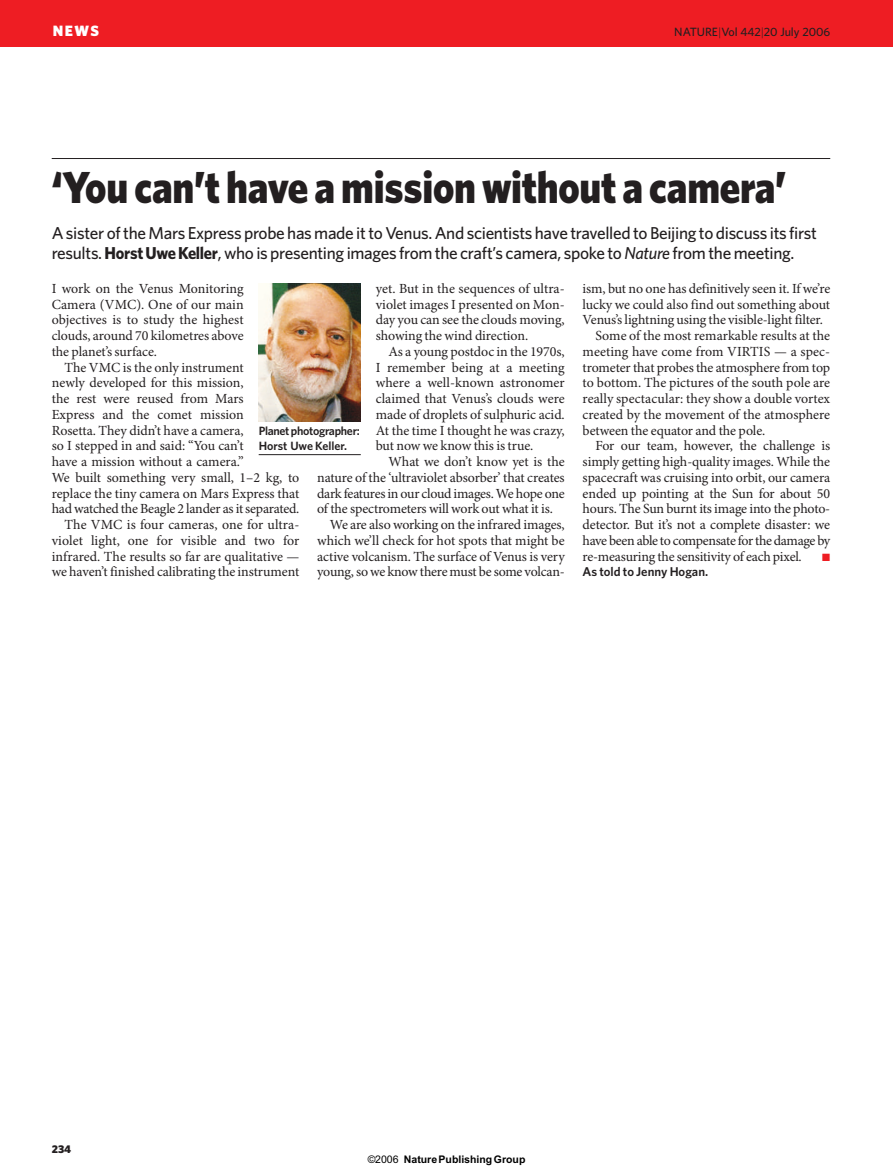
<style>
.page{position:relative;width:893px;height:1173px;background:#fff}
.page>*{position:absolute;margin:0;border:0;box-sizing:border-box;transform-origin:0 0}
.t1{font:900 45px "Whitney";letter-spacing:-.005em;color:#231f20;scale:.9 1}
.t2{font:500 17.25px/20.2px "Whitney";letter-spacing:-.02em;color:#231f20}
.t3{font:900 15px "Whitney";color:#fff}
.t4{font:13.95px/15.8px "Minion Pro";letter-spacing:-.005em;color:#231f20;text-align:justify}
.t5{font:13.95px "Minion Pro";letter-spacing:-.025em;color:#231f20}
.t6{font:600 12.75px "Whitney";color:#231f20}
.t7{font:600 12px/15.8px "Whitney";letter-spacing:-.025em;color:#231f20}
.t8{font:500 12px "Whitney";letter-spacing:-.005em;color:#231f20}
.t9{font:900 11.25px "Whitney";color:#231f20}
.t10{font:700 10.5px "Arial";color:#000}
.t11{font:10.5px "Zapf Dingbats";color:#ee1d23}
.s1{font-weight:300}
.s2{font-weight:700}
.s3{font-style:italic}
.s4{font-weight:400}
.s5{font-family:"Arial MT2";font-weight:400}
</style>
<div class="page">
<div style="left:0;top:0;width:892px;height:47px;background:#ee1d23"></div>
<hr style="left:52px;top:158px;width:778px;height:1px;background:#231f20">
<hr style="left:259px;top:454px;width:102px;height:1px;background:#231f20">
<img style="left:259px;top:284px;width:102px;height:137px">
<p class="t3" style="left:53px;top:25px;width:48px">NEWS</p>
<p class="t8" style="left:674px;top:28px;width:157px">NATURE<span class="s1">|</span>Vol 442<span class="s1">|</span>20 July 2006</p>
<h1 class="t1" style="left:52px;top:170px;width:817px">‘You can’t have a mission without a camera’</h1>
<p class="t2" style="left:52px;top:224px;width:766px">A sister of the Mars Express probe has made it to Venus. And scientists have travelled to Beijing to discuss its first results. <span class="s2">Horst Uwe Keller</span>, who is presenting images from the craft’s camera, spoke to <span class="s3">Nature</span> from the meeting.</p>
<p class="t4" style="left:376px;top:282px;width:190px">yet. But in the sequences of ultra&shy;violet images I presented on Mon&shy;day you can see the clouds moving, showing the wind direction.</p>
<p class="t4" style="left:376px;top:345px;width:190px;text-indent:13px">As a young postdoc in the 1970s, I remember being at a meeting where a well-known astronomer claimed that Venus’s clouds were made of droplets of sulphuric acid.<br>At the time I thought he was crazy, but now we know this is true.</p>
<p class="t4" style="left:388px;top:455px;width:178px">What we don’t know yet is the</p>
<p class="t4" style="left:317px;top:471px;width:249px">nature of the ‘ultraviolet absorber’ that creates</p>
<p class="t4" style="left:317px;top:486px;width:249px">dark features in our cloud images. We hope one</p>
<p class="t4" style="left:317px;top:502px;width:237px">of the spectrometers will work out what it is.</p>
<p class="t4" style="left:330px;top:518px;width:236px">We are also working on the infrared images,</p>
<p class="t4" style="left:317px;top:534px;width:249px">which we’ll check for hot spots that might be</p>
<p class="t4" style="left:317px;top:549px;width:249px">active volcanism. The surface of Venus is very</p>
<p class="t5" style="left:317px;top:566px;width:249px">young, so we know there must be some volcan-</p>
<p class="t4" style="left:52px;top:282px;width:193px">I work on the Venus Monitoring Camera (VMC). One of our main objectives is to study the highest clouds, around 70 kilometres above the planet’s surface.</p>
<p class="t4" style="left:64px;top:360px;width:181px">The VMC is the only instrument</p>
<p class="t4" style="left:52px;top:376px;width:193px">newly developed for this mission,</p>
<p class="t4" style="left:52px;top:392px;width:193px">the rest were reused from Mars</p>
<p class="t4" style="left:52px;top:408px;width:193px">Express and the comet mission</p>
<p class="t4" style="left:52px;top:423px;width:193px">Rosetta. They didn’t have a camera,</p>
<p class="t4" style="left:52px;top:439px;width:193px">so I stepped in and said: “You can’t</p>
<p class="t4" style="left:52px;top:455px;width:193px">have a mission without a camera.”</p>
<p class="t4" style="left:52px;top:471px;width:249px">We built something very small, 1–2 kg, to</p>
<p class="t4" style="left:52px;top:486px;width:249px">replace the tiny camera on Mars Express that</p>
<p class="t4" style="left:52px;top:502px;width:249px">had watched the Beagle 2 lander as it separated.</p>
<p class="t4" style="left:64px;top:518px;width:236px">The VMC is four cameras, one for ultra-</p>
<p class="t4" style="left:52px;top:534px;width:249px">violet light, one for visible and two for</p>
<p class="t4" style="left:52px;top:549px;width:249px">infrared. The results so far are qualitative —</p>
<p class="t4" style="left:52px;top:565px;width:249px">we haven’t finished calibrating the instrument</p>
<p class="t7" style="left:259px;top:423px;width:103px">Planet photographer:<br>Horst Uwe Keller.</p>
<p class="t4" style="left:582px;top:282px;width:249px">ism, but no one has definitively seen it. If we’re</p>
<p class="t4" style="left:582px;top:297px;width:249px">lucky we could also find out something about</p>
<p class="t4" style="left:582px;top:313px;width:242px">Venus’s lightning using the visible-light filter.</p>
<p class="t4" style="left:595px;top:329px;width:236px">Some of the most remarkable results at the</p>
<p class="t4" style="left:582px;top:345px;width:249px">meeting have come from VIRTIS — a spec-</p>
<p class="t4" style="left:582px;top:360px;width:249px">trometer that probes the atmosphere from top</p>
<p class="t4" style="left:582px;top:376px;width:249px">to bottom. The pictures of the south pole are</p>
<p class="t4" style="left:582px;top:392px;width:249px">really spectacular: they show a double vortex</p>
<p class="t4" style="left:582px;top:408px;width:249px">created by the movement of the atmosphere</p>
<p class="t4" style="left:582px;top:423px;width:184px">between the equator and the pole.</p>
<p class="t4" style="left:595px;top:439px;width:236px">For our team, however, the challenge is</p>
<p class="t4" style="left:582px;top:455px;width:249px">simply getting high-quality images. While the</p>
<p class="t4" style="left:582px;top:471px;width:249px">spacecraft was cruising into orbit, our camera</p>
<p class="t4" style="left:582px;top:486px;width:249px">ended up pointing at the Sun for about 50</p>
<p class="t4" style="left:582px;top:502px;width:249px">hours. The Sun burnt its image into the photo-</p>
<p class="t4" style="left:582px;top:518px;width:249px">detector. But it’s not a complete disaster: we</p>
<p class="t5" style="left:582px;top:535px;width:249px">have been able to compensate for the damage by</p>
<p class="t4" style="left:582px;top:549px;width:221px">re-measuring the sensitivity of each pixel.</p>
<p class="t11" style="left:822px;top:552px;width:9px">■</p>
<p class="t6" style="left:582px;top:567px;width:127px">As told to Jenny Hogan.</p>
<p class="t9" style="left:52px;top:1145px;width:21px">234</p>
<p class="t10" style="left:367px;top:1153px;width:159px"><span class="s4">©200</span><span class="s5">6</span> NaturePublishingGroup</p>
</div>
